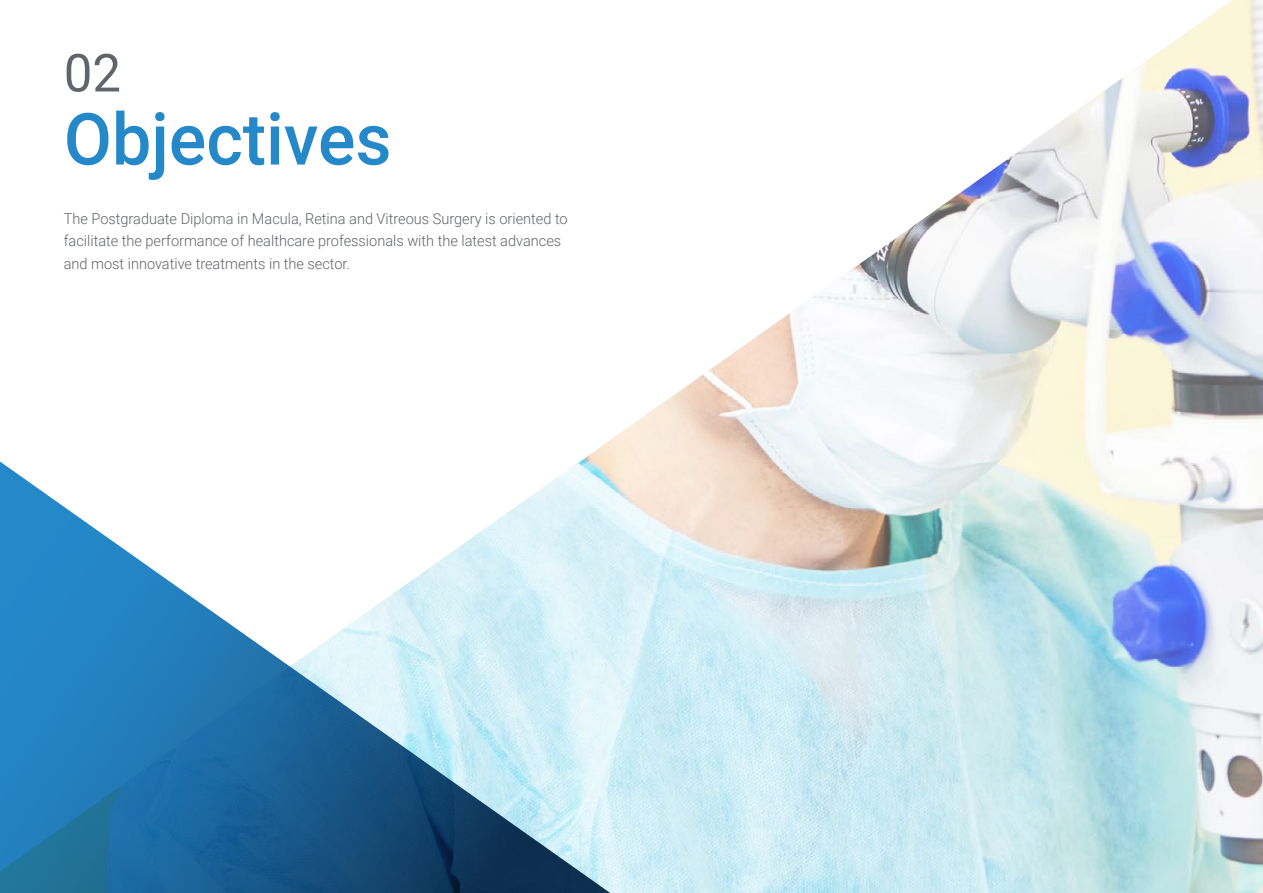
<style>
.page{position:relative;width:1263px;height:893px;background:#fff}
.page>*{position:absolute;margin:0;border:0;box-sizing:border-box;transform-origin:0 0}
.t1{font:500 72px "Roboto";color:#2488c9}
.t2{font:52.5px "Roboto";color:#61646a}
.t3{font:300 15px/22.5px "Roboto";color:#61646a}
</style>
<div class="page">
<img style="left:602px;top:0;width:661px;height:893px">
<svg style="left:0;top:446px;width:640px;height:447px"></svg>
<h2 class="t2" style="left:64px;top:36px;width:59px">02</h2>
<h1 class="t1" style="left:64px;top:89px;width:329px">Objectives</h1>
<p class="t3" style="left:64px;top:207px;width:505px">The Postgraduate Diploma in Macula, Retina and Vitreous Surgery is oriented to facilitate the performance of healthcare professionals with the latest advances and most innovative treatments in the sector.</p>
</div>
